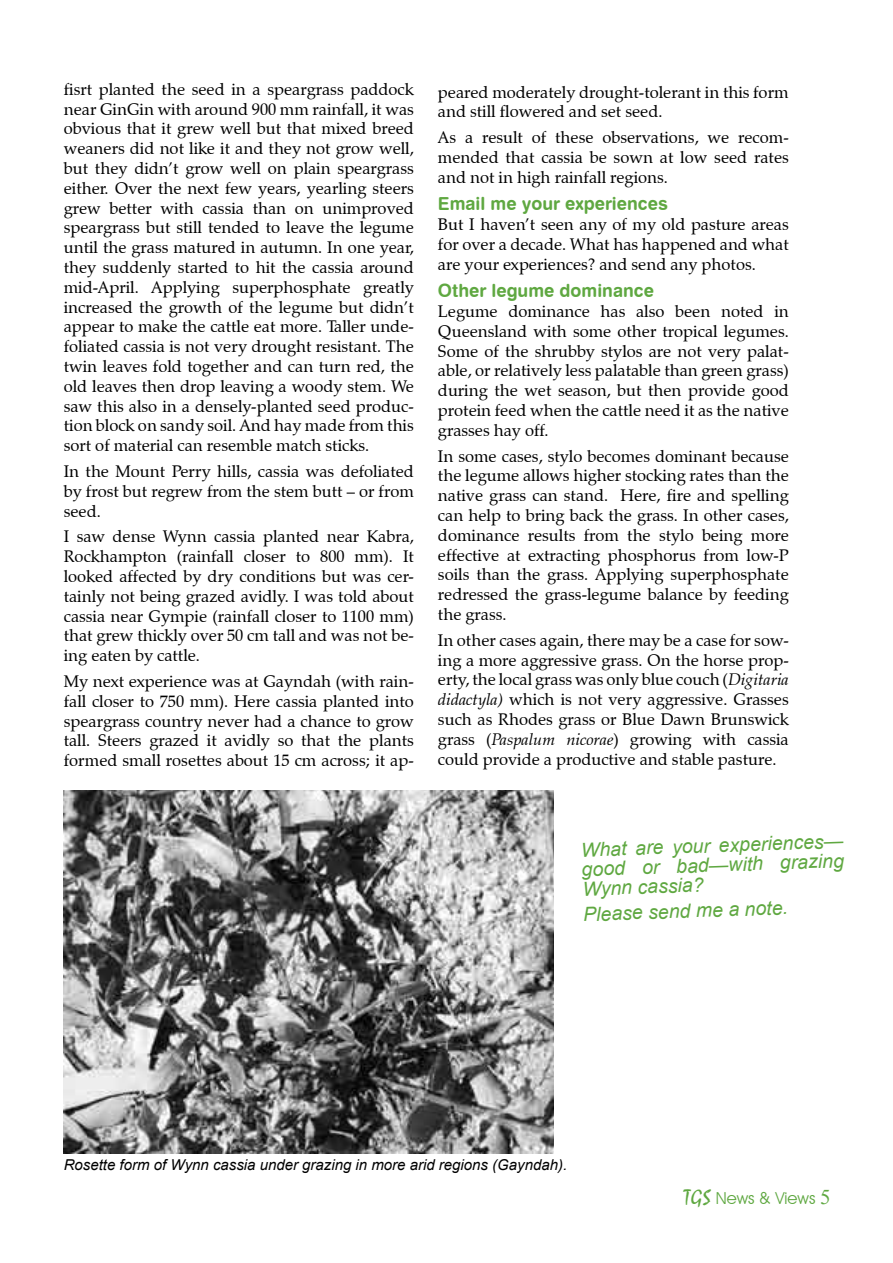
<style>
.page{position:relative;width:893px;height:1263px;background:#fff}
.page>*{position:absolute;margin:0;border:0;box-sizing:border-box;transform-origin:0 0}
.t1{font:italic 19.5px/19.5px "Arial";color:#5fa841;text-align:justify}
.t2{font:18px "Swiss 721 BT Bold Rounded";color:#5fa841}
.t3{font:16.5px/19.8px "Zapf Calligraphic 801 BT";color:#000;text-align:justify}
.t4{font:16.5px "Avant Garde IT Cby BT";color:#5fa841}
.t5{font:italic 15px "Arial";color:#000}
.s1{font-style:italic}
.s2{font-family:"Staccato 222 BT";font-size:21px}
.s3{font-family:"Times New Roman";font-size:21px}
</style>
<div class="page">
<img style="left:64px;top:791px;width:490px;height:362px">
<p class="t3" style="left:64px;top:79px;width:352px">fisrt planted the seed in a speargrass paddock near GinGin with around 900 mm rainfall, it was obvious that it grew well but that mixed breed weaners did not like it and they not grow well, but they didn’t grow well on plain speargrass either. Over the next few years, yearling steers grew better with cassia than on unimproved speargrass but still tended to leave the legume until the grass matured in autumn. In one year, they suddenly started to hit the cassia around mid-April. Applying superphosphate greatly increased the growth of the legume but didn’t appear to make the cattle eat more. Taller unde&shy;foliated cassia is not very drought resistant. The twin leaves fold together and can turn red, the old leaves then drop leaving a woody stem. We saw this also in a densely-planted seed produc&shy;tion block on sandy soil. And hay made from this sort of material can resemble match sticks.</p>
<p class="t3" style="left:64px;top:461px;width:352px">In the Mount Perry hills, cassia was defoliated by frost but regrew from the stem butt – or from seed.</p>
<p class="t3" style="left:64px;top:527px;width:352px">I saw dense Wynn cassia planted near Kabra, Rockhampton (rainfall closer to 800 mm). It looked affected by dry conditions but was cer&shy;tainly not being grazed avidly. I was told about cassia near Gympie (rainfall closer to 1100 mm) that grew thickly over 50 cm tall and was not be&shy;ing eaten by cattle.</p>
<p class="t3" style="left:64px;top:671px;width:352px">My next experience was at Gayndah (with rain&shy;fall closer to 750 mm). Here cassia planted into speargrass country never had a chance to grow tall. Steers grazed it avidly so that the plants formed small rosettes about 15 cm across; it ap-</p>
<p class="t3" style="left:438px;top:82px;width:352px">peared moderately drought-tolerant in this form and still flowered and set seed.</p>
<p class="t3" style="left:438px;top:128px;width:352px">As a result of these observations, we recom&shy;mended that cassia be sown at low seed rates and not in high rainfall regions.</p>
<p class="t2" style="left:438px;top:193px;width:231px">Email me your experiences</p>
<p class="t3" style="left:438px;top:215px;width:352px">But I haven’t seen any of my old pasture areas for over a decade. What has happened and what are your experiences? and send any photos.</p>
<p class="t2" style="left:438px;top:280px;width:218px">Other legume dominance</p>
<p class="t3" style="left:438px;top:301px;width:352px">Legume dominance has also been noted in Queensland with some other tropical legumes.<br>Some of the shrubby stylos are not very palat&shy;able, or relatively less palatable than green grass) during the wet season, but then provide good protein feed when the cattle need it as the native grasses hay off.</p>
<p class="t3" style="left:438px;top:446px;width:352px">In some cases, stylo becomes dominant because the legume allows higher stocking rates than the native grass can stand. Here, fire and spelling can help to bring back the grass. In other cases, dominance results from the stylo being more effective at extracting phosphorus from low-P soils than the grass. Applying superphosphate redressed the grass-legume balance by feeding the grass.</p>
<p class="t3" style="left:438px;top:630px;width:352px">In other cases again, there may be a case for sow&shy;ing a more aggressive grass. On the horse prop&shy;erty, the local grass was only blue couch (<span class="s1">Digitaria didactyla)</span> which is not very aggressive. Grasses such as Rhodes grass or Blue Dawn Brunswick grass (<span class="s1">Paspalum nicorae</span>) growing with cassia could provide a productive and stable pasture.</p>
<p class="t1" style="left:581px;top:840px;width:264px;rotate:-2deg">What are your experiences— good or bad—with grazing Wynn cassia?</p>
<p class="t1" style="left:583px;top:905px;width:206px;rotate:-2deg">Please send me a note.</p>
<p class="t5" style="left:64px;top:1155px;width:505px">Rosette form of Wynn cassia under grazing in more arid regions (Gayndah).</p>
<p class="t4" style="left:683px;top:1188px;width:149px"><span class="s2">TGS</span> News &amp; Views <span class="s3">5</span></p>
</div>
